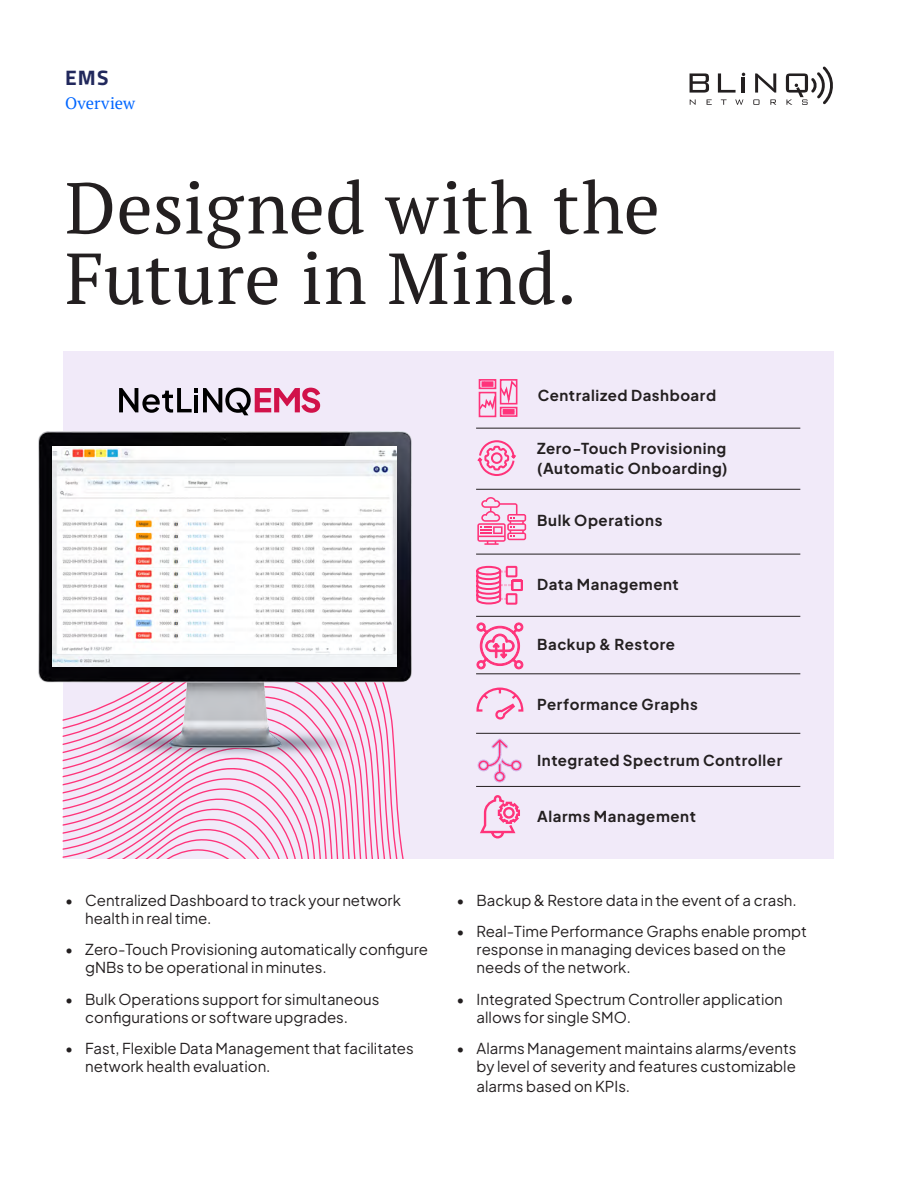
<style>
.page{position:relative;width:918px;height:1188px;background:#fff}
.page>*{position:absolute;margin:0;border:0;box-sizing:border-box;transform-origin:0 0}
.Details{font:72px/70.5px "PT Serif";letter-spacing:.01em;color:#231f20}
.Info_Text_7{font:700 21px "Titillium Web";color:#21285c}
.Info_Text_7-2{font:16.5px "PT Serif";letter-spacing:.005em;color:#06f}
.t1{font:15px/18px "Plus Jakarta Sans";color:#231f20}
.Info_Text_7-3{font:700 15px "Plus Jakarta Sans";letter-spacing:.04em;color:#231f20}
</style>
<div class="page">
<svg style="left:690px;top:73px;width:19px;height:20px"></svg>
<svg style="left:718px;top:73px;width:18px;height:20px"></svg>
<svg style="left:755px;top:73px;width:21px;height:20px"></svg>
<hr style="left:742px;top:77px;width:3px;height:15px;background:#231f20">
<svg style="left:690px;top:99px;width:6px;height:6px"></svg>
<svg style="left:707px;top:99px;width:5px;height:6px"></svg>
<svg style="left:721px;top:99px;width:6px;height:6px"></svg>
<svg style="left:735px;top:99px;width:8px;height:6px"></svg>
<svg style="left:753px;top:99px;width:6px;height:6px"></svg>
<svg style="left:770px;top:99px;width:6px;height:6px"></svg>
<svg style="left:786px;top:66px;width:47px;height:39px"></svg>
<div style="left:63px;top:351px;width:770px;height:508px;background:#f1eaf9"></div>
<svg style="left:350px;top:760px;width:36px;height:99px"></svg>
<svg style="left:63px;top:760px;width:276px;height:99px"></svg>
<svg style="left:477px;top:440px;width:39px;height:36px"></svg>
<hr style="left:476px;top:428px;width:324px;height:1px;background:#231f20">
<hr style="left:476px;top:489px;width:324px;height:1px;background:#231f20">
<img style="left:38px;top:432px;width:374px;height:328px">
<img style="left:53px;top:447px;width:344px;height:219px">
<hr style="left:476px;top:554px;width:324px;height:1px;background:#231f20">
<hr style="left:476px;top:616px;width:324px;height:1px;background:#231f20">
<hr style="left:476px;top:733px;width:324px;height:1px;background:#231f20">
<svg style="left:477px;top:497px;width:49px;height:48px"></svg>
<div style="left:500px;top:407px;width:17px;height:10px;border:2px solid #ff337a"></div>
<div style="left:479px;top:392px;width:17px;height:25px;border:2px solid #ff337a"></div>
<svg style="left:478px;top:379px;width:40px;height:36px"></svg>
<svg style="left:119px;top:388px;width:201px;height:27px"></svg>
<svg style="left:480px;top:795px;width:40px;height:44px"></svg>
<svg style="left:476px;top:687px;width:48px;height:33px"></svg>
<svg style="left:476px;top:565px;width:47px;height:40px"></svg>
<hr style="left:476px;top:673px;width:324px;height:1px;background:#231f20">
<hr style="left:476px;top:786px;width:324px;height:1px;background:#231f20">
<svg style="left:477px;top:623px;width:46px;height:46px"></svg>
<svg style="left:478px;top:738px;width:44px;height:44px"></svg>
<p class="Info_Text_7" style="left:65px;top:61px;width:45px">EMS</p>
<p class="Info_Text_7-2" style="left:65px;top:92px;width:72px">Overview</p>
<p class="Details" style="left:65px;top:172px;width:597px">Designed with the<br>Future in Mind.</p>
<p class="Info_Text_7-3" style="left:538px;top:382px;width:180px">Centralized Dashboard</p>
<p class="Info_Text_7-3" style="left:537px;top:435px;width:191px">Zero-Touch Provisioning</p>
<p class="Info_Text_7-3" style="left:537px;top:455px;width:192px">(Automatic Onboarding)</p>
<p class="Info_Text_7-3" style="left:537px;top:507px;width:127px">Bulk Operations</p>
<p class="Info_Text_7-3" style="left:537px;top:571px;width:143px">Data Management</p>
<p class="Info_Text_7-3" style="left:537px;top:631px;width:139px">Backup &amp; Restore</p>
<p class="Info_Text_7-3" style="left:537px;top:691px;width:162px">Performance Graphs</p>
<p class="Info_Text_7-3" style="left:537px;top:747px;width:247px">Integrated Spectrum Controller</p>
<p class="t1" style="left:85px;top:889px;width:317px;text-indent:-20px">• Centralized Dashboard to track your network health in real time.</p>
<p class="t1" style="left:85px;top:939px;width:344px;text-indent:-20px">• Zero-Touch Provisioning automatically configure gNBs to be operational in minutes.</p>
<p class="t1" style="left:85px;top:988px;width:296px;text-indent:-20px">• Bulk Operations support for simultaneous configurations or software upgrades.</p>
<p class="t1" style="left:85px;top:1038px;width:330px;text-indent:-20px">• Fast, Flexible Data Management that facilitates network health evaluation.</p>
<p class="Info_Text_7-3" style="left:537px;top:803px;width:160px">Alarms Management</p>
<p class="t1" style="left:456px;top:889px;width:342px">• Backup &amp; Restore data in the event of a crash.</p>
<p class="t1" style="left:477px;top:921px;width:332px;text-indent:-20px">• Real-Time Performance Graphs enable prompt response in managing devices based on the needs of the network.</p>
<p class="t1" style="left:477px;top:988px;width:308px;text-indent:-20px">• Integrated Spectrum Controller application allows for single SMO.</p>
<p class="t1" style="left:456px;top:1038px;width:342px;text-align:right">• Alarms Management maintains alarms/events by level of severity and features customizable</p>
<p class="t1" style="left:477px;top:1076px;width:155px">alarms based on KPIs.</p>
</div>
